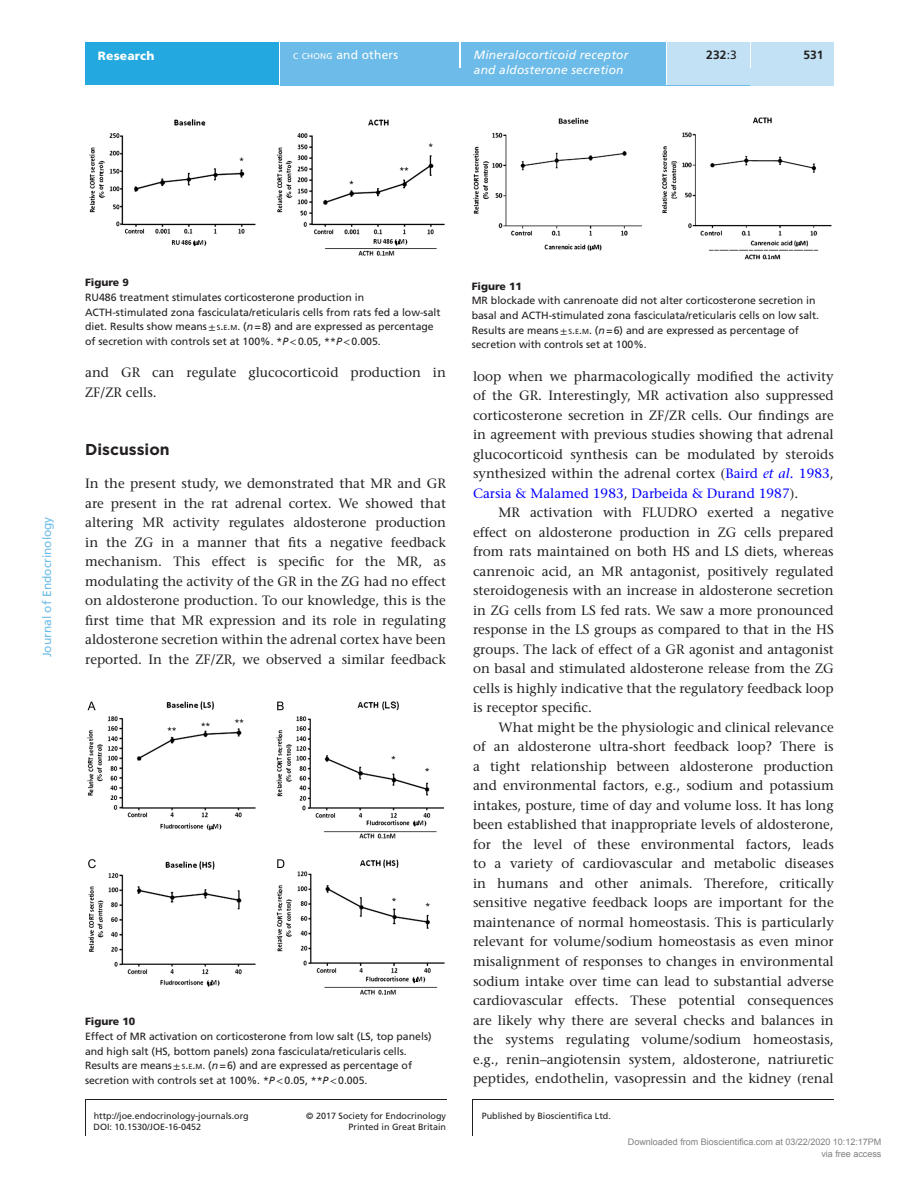
<style>
.page{position:relative;width:919px;height:1187px;background:#fff}
.page>*{position:absolute;margin:0;border:0;box-sizing:border-box;transform-origin:0 0}
.t1{font:700 15.75px "Gotham";color:#231f20}
.TXI{font:500 13.5px/19.5px "Stone Serif Std";color:#231f20;text-align:justify}
.TXT{font:500 13.5px/19.5px "Stone Serif Std";color:#231f20;text-align:justify}
.t2{font:italic 12px "Frutiger LT Std";letter-spacing:.015em;color:#fff}
.t3{font:12px "Frutiger LT Std";color:#6cbbe8}
.t4{font:12px "Frutiger LT Std";letter-spacing:.015em;color:#fff}
.t5{font:900 12px "Frutiger LT Std";letter-spacing:.015em;color:#fff}
.V{font:700 12px "Frutiger LT Std";letter-spacing:.005em;color:#231f20}
.FC{font:10.5px/14.7px "Frutiger LT Std";color:#231f20}
.FC-2{font:900 10.5px "Frutiger LT Std";color:#231f20}
.t6{font:9px/11.2px "Frutiger LT Std";color:#231f20;text-align:right}
.t7{font:9px/12px "Arial";color:#808080;text-align:right}
.s1{font-size:8.4px}
.s2{font-weight:400}
.s3{font-family:"STIX General"}
.s4{font-size:7.35px}
.s5{font-style:inherit}
.s6{font-style:italic}
.s7{color:#00f}
.s8{font-style:italic;color:#00f}
</style>
<div class="page">
<div style="left:85px;top:43px;width:194px;height:42px;background:#23a9e0"></div>
<div style="left:280px;top:51px;width:553px;height:34px;background:#6cbbe8"></div>
<div style="left:280px;top:43px;width:179px;height:8px;background:#6cbbe8"></div>
<hr style="left:459px;top:42px;width:2px;height:26px;background:#fff">
<div style="left:461px;top:43px;width:205px;height:42px;background:#6cbbe8"></div>
<hr style="left:666px;top:43px;width:1px;height:42px;background:#fff">
<div style="left:667px;top:43px;width:83px;height:42px;background:#c2e1f5"></div>
<div style="left:750px;top:68px;width:83px;height:17px;background:#c2e1f5"></div>
<svg style="left:750px;top:51px;width:1px;height:17px"></svg>
<div style="left:751px;top:42px;width:82px;height:26px;background:#c2e1f5"></div>
<hr style="left:85px;top:1099px;width:1px;height:36px;background:#231f20">
<hr style="left:472px;top:1099px;width:1px;height:36px;background:#231f20">
<hr style="left:85px;top:1099px;width:361px;height:1px;background:#231f20">
<hr style="left:472px;top:1099px;width:361px;height:1px;background:#231f20">
<img style="left:89px;top:119px;width:355px;height:137px">
<img style="left:87px;top:701px;width:357px;height:293px">
<img style="left:474px;top:117px;width:357px;height:142px">
<p class="t5" style="left:98px;top:48px;width:58px">Research</p>
<p class="t4" style="left:293px;top:48px;width:106px"><span class="s1">C CHONG</span> and others</p>
<p class="t2" style="left:474px;top:48px;width:156px">Mineralocorticoid receptor</p>
<p class="V" style="left:803px;top:48px;width:22px">531</p>
<p class="t2" style="left:474px;top:63px;width:151px">and aldosterone secretion</p>
<p class="V" style="left:706px;top:48px;width:32px">232<span class="s2">:3</span></p>
<p class="t3" style="left:40px;top:657px;width:142px;rotate:-90deg">Journal of Endocrinology</p>
<p class="FC-2" style="left:85px;top:276px;width:45px">Figure 9</p>
<p class="FC" style="left:85px;top:290px;width:357px">RU486 treatment stimulates corticosterone production in ACTH-stimulated zona fasciculata/reticularis cells from rats fed a low-salt diet. Results show means<span class="s3">±</span> <span class="s4">S</span><span class="s5">.</span><span class="s4">E</span><span class="s5">.</span><span class="s4">M</span><span class="s5">.</span> (<span class="s6">n=</span>8) and are expressed as percentage of secretion with controls set at 100%. *<span class="s6">P</span><span class="s3">&lt;</span>0.05, **<span class="s6">P</span><span class="s3">&lt;</span>0.005.</p>
<p class="TXT" style="left:85px;top:363px;width:362px">and GR can regulate glucocorticoid production in<br>ZF/ZR cells.</p>
<h1 class="t1" style="left:85px;top:438px;width:86px">Discussion</h1>
<p class="TXT" style="left:85px;top:474px;width:362px">In the present study, we demonstrated that MR and GR are present in the rat adrenal cortex. We showed that altering MR activity regulates aldosterone production in the ZG in a manner that fits a negative feedback mechanism. This effect is specific for the MR, as modulating the activity of the GR in the ZG had no effect on aldosterone production. To our knowledge, this is the first time that MR expression and its role in regulating aldosterone secretion within the adrenal cortex have been reported. In the ZF/ZR, we observed a similar feedback</p>
<p class="FC-2" style="left:85px;top:1015px;width:52px">Figure 10</p>
<p class="FC" style="left:85px;top:1028px;width:348px">Effect of MR activation on corticosterone from low salt (LS, top panels) and high salt (HS, bottom panels) zona fasciculata/reticularis cells.<br>Results are means<span class="s3">±</span> <span class="s4">S</span><span class="s5">.</span><span class="s4">E</span><span class="s5">.</span><span class="s4">M</span><span class="s5">.</span> (<span class="s6">n=</span>6) and are expressed as percentage of secretion with controls set at 100%. *<span class="s6">P</span><span class="s3">&lt;</span>0.05, **<span class="s6">P</span><span class="s3">&lt;</span>0.005.</p>
<p class="FC-2" style="left:471px;top:279px;width:52px">Figure 11</p>
<p class="FC" style="left:471px;top:293px;width:349px">MR blockade with canrenoate did not alter corticosterone secretion in basal and ACTH-stimulated zona fasciculata/reticularis cells on low salt.<br>Results are means<span class="s3">±</span> <span class="s4">S</span><span class="s5">.</span><span class="s4">E</span><span class="s5">.</span><span class="s4">M</span><span class="s5">.</span> (<span class="s6">n=</span>6) and are expressed as percentage of secretion with controls set at 100%.</p>
<p class="TXT" style="left:473px;top:366px;width:362px">loop when we pharmacologically modified the activity of the GR. Interestingly, MR activation also suppressed corticosterone secretion in ZF/ZR cells. Our findings are in agreement with previous studies showing that adrenal glucocorticoid synthesis can be modulated by steroids synthesized within the adrenal cortex (<span class="s7">Baird</span> <span class="s8">et al.</span> <span class="s7">1983</span>, <span class="s7">Carsia &amp; Malamed 1983</span>, <span class="s7">Darbeida &amp; Durand 1987</span>).</p>
<p class="TXI" style="left:473px;top:503px;width:362px;text-indent:26px">MR activation with FLUDRO exerted a negative effect on aldosterone production in ZG cells prepared from rats maintained on both HS and LS diets, whereas canrenoic acid, an MR antagonist, positively regulated steroidogenesis with an increase in aldosterone secretion in ZG cells from LS fed rats. We saw a more pronounced response in the LS groups as compared to that in the HS groups. The lack of effect of a GR agonist and antagonist on basal and stimulated aldosterone release from the ZG cells is highly indicative that the regulatory feedback loop is receptor specific.</p>
<p class="TXI" style="left:473px;top:717px;width:362px;text-indent:26px">What might be the physiologic and clinical relevance of an aldosterone ultra-short feedback loop? There is a tight relationship between aldosterone production and environmental factors, e.g., sodium and potassium intakes, posture, time of day and volume loss. It has long been established that inappropriate levels of aldosterone, for the level of these environmental factors, leads to a variety of cardiovascular and metabolic diseases in humans and other animals. Therefore, critically sensitive negative feedback loops are important for the maintenance of normal homeostasis. This is particularly relevant for volume/sodium homeostasis as even minor misalignment of responses to changes in environmental sodium intake over time can lead to substantial adverse cardiovascular effects. These potential consequences are likely why there are several checks and balances in the systems regulating volume/sodium homeostasis, e.g., renin–angiotensin system, aldosterone, natriuretic peptides, endothelin, vasopressin and the kidney (renal</p>
<p class="t6" style="left:94px;top:1110px;width:157px">http://joe.endocrinology-journals.org</p>
<p class="t6" style="left:306px;top:1110px;width:141px">© 2017 Society for Endocrinology<br>Printed in Great Britain</p>
<p class="t6" style="left:482px;top:1110px;width:131px">Published by Bioscientifica Ltd.</p>
<p class="t6" style="left:93px;top:1121px;width:109px">DOI: 10.1530/JOE-16-0452</p>
<p class="t7" style="left:627px;top:1136px;width:255px">Downloaded from Bioscientifica.com at 03/22/2020 10:12:17PM via free access</p>
</div>
